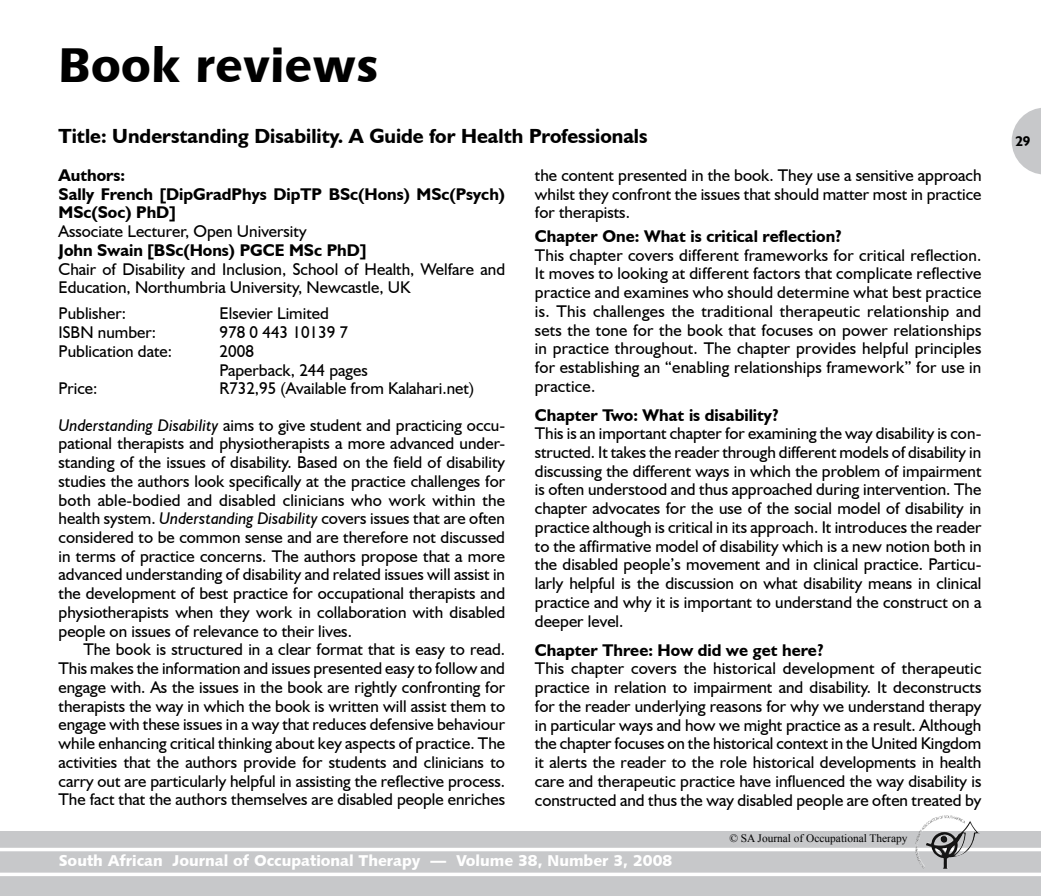
<style>
.page{position:relative;width:1041px;height:896px;background:#fff}
.page>*{position:absolute;margin:0;border:0;box-sizing:border-box;transform-origin:0 0}
.t1{font:49px "Humanist 531 BT Black A";color:#000}
.t2{font:700 20.47px "Humanist 521 BT";color:#000}
.t3{font:16.97px/18.7px "Humanist 521 BT";color:#000;text-align:justify}
.t4{font:700 16.97px/18.7px "Humanist 521 BT";color:#000}
.t5{font:15.75px "Humanist 531 BT Black A";color:#fff}
.t6{font:700 14px "Humanist 521 BT";color:#000}
.t7{font:11.38px "Times New Roman";color:#000}
.s1{font-style:italic}
</style>
<div class="page">
<svg style="left:1011px;top:108px;width:30px;height:66px"></svg>
<div style="left:0;top:831px;width:1041px;height:64px;background:#c7c8ca"></div>
<svg style="left:0;top:847px;width:1041px;height:4px;fill:#fff"></svg>
<svg style="left:0;top:872px;width:1041px;height:4px;background:#f6f6f6"></svg>
<img style="left:939px;top:815px;width:20px;height:4px">
<h1 class="t1" style="left:59px;top:34px;width:321px">Book reviews</h1>
<p class="t2" style="left:59px;top:123px;width:590px">Title: Understanding Disability. A Guide for Health Professionals</p>
<p class="t4" style="left:59px;top:165px;width:448px">Authors:<br>Sally French [DipGradPhys DipTP BSc(Hons) MSc(Psych)<br>MSc(Soc) PhD]</p>
<p class="t3" style="left:59px;top:221px;width:249px">Associate Lecturer, Open University</p>
<p class="t4" style="left:59px;top:240px;width:309px">John Swain [BSc(Hons) PGCE MSc PhD]</p>
<p class="t3" style="left:59px;top:259px;width:448px">Chair of Disability and Inclusion, School of Health, Welfare and<br>Education, Northumbria University, Newcastle, UK</p>
<p class="t3" style="left:59px;top:304px;width:69px">Publisher:</p>
<p class="t3" style="left:220px;top:304px;width:111px">Elsevier Limited</p>
<p class="t3" style="left:59px;top:322px;width:99px">ISBN number:</p>
<p class="t3" style="left:220px;top:322px;width:130px">978 0 443 10139 7</p>
<p class="t3" style="left:59px;top:341px;width:115px">Publication date:</p>
<p class="t3" style="left:220px;top:341px;width:150px">2008<br>Paperback, 244 pages</p>
<p class="t3" style="left:59px;top:379px;width:40px">Price:</p>
<p class="t3" style="left:59px;top:370px;width:448px;line-height:36.2px;text-indent:161px">R732,95 (Available from Kalahari.net)<br><span class="s1">Understanding Disability</span> aims to give student and practicing occu-</p>
<p class="t3" style="left:59px;top:434px;width:448px">pational therapists and physiotherapists a more advanced under&shy;standing of the issues of disability. Based on the field of disability studies the authors look specifically at the practice challenges for both able-bodied and disabled clinicians who work within the health system. <span class="s1">Understanding Disability</span> covers issues that are often considered to be common sense and are therefore not discussed in terms of practice concerns. The authors propose that a more advanced understanding of disability and related issues will assist in the development of best practice for occupational therapists and physiotherapists when they work in collaboration with disabled people on issues of relevance to their lives.</p>
<p class="t3" style="left:59px;top:640px;width:448px;text-indent:25px">The book is structured in a clear format that is easy to read.<br>This makes the information and issues presented easy to follow and engage with. As the issues in the book are rightly confronting for therapists the way in which the book is written will assist them to engage with these issues in a way that reduces defensive behaviour while enhancing critical thinking about key aspects of practice. The activities that the authors provide for students and clinicians to carry out are particularly helpful in assisting the reflective process.<br>The fact that the authors themselves are disabled people enriches</p>
<p class="t3" style="left:535px;top:165px;width:448px">the content presented in the book. They use a sensitive approach whilst they confront the issues that should matter most in practice for therapists.</p>
<p class="t4" style="left:535px;top:226px;width:309px">Chapter One: What is critical reflection?</p>
<p class="t3" style="left:535px;top:245px;width:448px">This chapter covers different frameworks for critical reflection.<br>It moves to looking at different factors that complicate reflective practice and examines who should determine what best practice is. This challenges the traditional therapeutic relationship and sets the tone for the book that focuses on power relationships in practice throughout. The chapter provides helpful principles for establishing an “enabling relationships framework” for use in practice.</p>
<p class="t4" style="left:535px;top:405px;width:245px">Chapter Two: What is disability?</p>
<p class="t3" style="left:535px;top:423px;width:448px">This is an important chapter for examining the way disability is con&shy;structed. It takes the reader through different models of disability in discussing the different ways in which the problem of impairment is often understood and thus approached during intervention. The chapter advocates for the use of the social model of disability in practice although is critical in its approach. It introduces the reader to the affirmative model of disability which is a new notion both in the disabled people’s movement and in clinical practice. Particu&shy;larly helpful is the discussion on what disability means in clinical practice and why it is important to understand the construct on a deeper level.</p>
<p class="t4" style="left:535px;top:640px;width:290px">Chapter Three: How did we get here?</p>
<p class="t3" style="left:535px;top:659px;width:448px">This chapter covers the historical development of therapeutic practice in relation to impairment and disability. It deconstructs for the reader underlying reasons for why we understand therapy in particular ways and how we might practice as a result. Although the chapter focuses on the historical context in the United Kingdom it alerts the reader to the role historical developments in health care and therapeutic practice have influenced the way disability is constructed and thus the way disabled people are often treated by</p>
<p class="t7" style="left:729px;top:830px;width:180px">© SA Journal of Occupational Therapy</p>
<p class="t5" style="left:59px;top:850px;width:615px">South African Journal of Occupational Therapy — Volume 38, Number 3, 2008</p>
<p class="t6" style="left:1015px;top:133px;width:17px">29</p>
</div>
